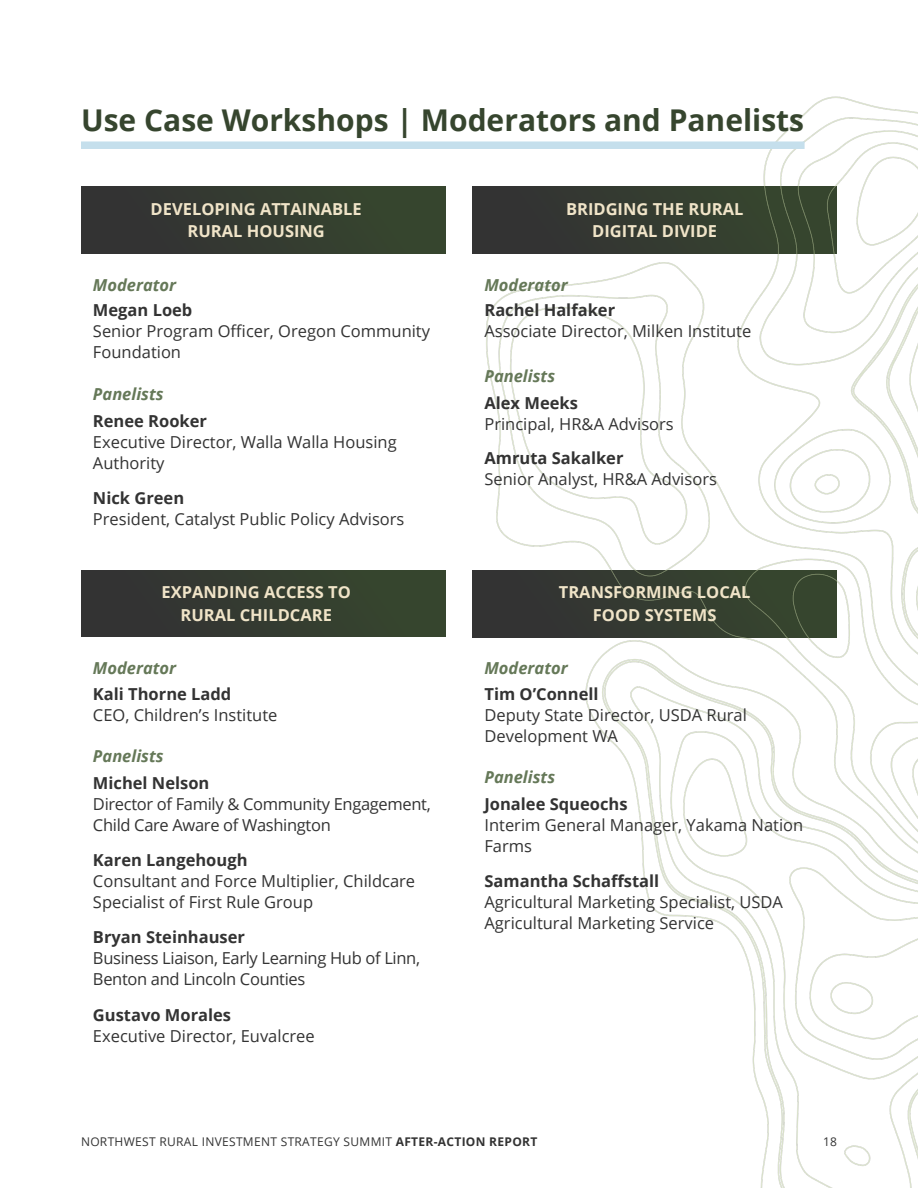
<style>
.page{position:relative;width:918px;height:1188px;background:#fff}
.page>*{position:absolute;margin:0;border:0;box-sizing:border-box;transform-origin:0 0}
.t1{font:700 30px "Open Sans";color:#36452e}
.t2{font:16.5px/21px "Open Sans";color:#333}
.t3{font:700 16.5px "Open Sans";color:#333}
.t4{font:16.5px/21px "Open Sans";letter-spacing:-.02em;color:#333}
.t5{font:700 16.5px/22.5px "Open Sans";color:#f0e4c8;text-align:center}
.t6{font:italic 700 16.5px "Open Sans";color:#657858}
.t7{font:12px "Open Sans";letter-spacing:.025em;color:#333}
.s1{font-weight:700}
</style>
<div class="page">
<img style="left:475px;top:96px;width:443px;height:1092px">
<div style="left:81px;top:570px;width:365px;height:67px;background:#343c31"></div>
<div style="left:81px;top:187px;width:365px;height:67px;background:#343c31"></div>
<div style="left:81px;top:141px;width:724px;height:8px;background:#c5dfec"></div>
<h2 class="t1" style="left:81px;top:99px;width:725px">Use Case Workshops | Moderators and Panelists</h2>
<p class="t5" style="left:151px;top:197px;width:213px">DEVELOPING ATTAINABLE<br>RURAL HOUSING</p>
<h4 class="t6" style="left:93px;top:273px;width:85px">Moderator</h4>
<p class="t3" style="left:93px;top:299px;width:101px">Megan Loeb</p>
<p class="t2" style="left:93px;top:321px;width:339px">Senior Program Officer, Oregon Community</p>
<p class="t2" style="left:93px;top:342px;width:90px">Foundation</p>
<h4 class="t6" style="left:93px;top:382px;width:72px">Panelists</h4>
<p class="t3" style="left:93px;top:409px;width:116px">Renee Rooker</p>
<p class="t2" style="left:93px;top:431px;width:305px">Executive Director, Walla Walla Housing</p>
<p class="t2" style="left:93px;top:452px;width:73px">Authority</p>
<p class="t3" style="left:93px;top:486px;width:93px">Nick Green</p>
<p class="t2" style="left:93px;top:508px;width:313px">President, Catalyst Public Policy Advisors</p>
<p class="t5" style="left:161px;top:580px;width:191px">EXPANDING ACCESS TO<br>RURAL CHILDCARE</p>
<h4 class="t6" style="left:93px;top:656px;width:85px">Moderator</h4>
<p class="t3" style="left:93px;top:682px;width:140px">Kali Thorne Ladd</p>
<p class="t2" style="left:93px;top:704px;width:186px">CEO, Children’s Institute</p>
<h4 class="t6" style="left:93px;top:744px;width:72px">Panelists</h4>
<p class="t3" style="left:93px;top:771px;width:118px">Michel Nelson</p>
<p class="t4" style="left:93px;top:793px;width:339px">Director of Family &amp; Community Engagement,</p>
<p class="t4" style="left:93px;top:814px;width:239px">Child Care Aware of Washington</p>
<p class="t3" style="left:93px;top:849px;width:156px">Karen Langehough</p>
<p class="t2" style="left:93px;top:870px;width:324px">Consultant and Force Multiplier, Childcare<br>Specialist of First Rule Group</p>
<p class="t3" style="left:93px;top:926px;width:154px">Bryan Steinhauser</p>
<p class="t4" style="left:93px;top:947px;width:329px">Business Liaison, Early Learning Hub of Linn,<br>Benton and Lincoln Counties</p>
<p class="t3" style="left:93px;top:1003px;width:140px">Gustavo Morales</p>
<p class="t2" style="left:93px;top:1025px;width:223px">Executive Director, Euvalcree</p>
<p class="t5" style="left:566px;top:197px;width:179px">BRIDGING THE RURAL<br>DIGITAL DIVIDE</p>
<h4 class="t6" style="left:484px;top:273px;width:85px">Moderator</h4>
<p class="t3" style="left:484px;top:299px;width:132px">Rachel Halfaker</p>
<p class="t2" style="left:484px;top:321px;width:268px">Associate Director, Milken Institute</p>
<h4 class="t6" style="left:484px;top:364px;width:72px">Panelists</h4>
<p class="t3" style="left:484px;top:391px;width:95px">Alex Meeks</p>
<p class="t2" style="left:484px;top:413px;width:191px">Principal, HR&amp;A Advisors</p>
<p class="t3" style="left:484px;top:446px;width:141px">Amruta Sakalker</p>
<p class="t2" style="left:484px;top:468px;width:234px">Senior Analyst, HR&amp;A Advisors</p>
<p class="t5" style="left:559px;top:581px;width:193px">TRANSFORMING LOCAL<br>FOOD SYSTEMS</p>
<h4 class="t6" style="left:484px;top:657px;width:85px">Moderator</h4>
<p class="t3" style="left:484px;top:682px;width:116px">Tim O’Connell</p>
<p class="t2" style="left:484px;top:704px;width:264px">Deputy State Director, USDA Rural<br>Development WA</p>
<h4 class="t6" style="left:484px;top:765px;width:72px">Panelists</h4>
<p class="t3" style="left:484px;top:793px;width:145px">Jonalee Squeochs</p>
<p class="t2" style="left:484px;top:814px;width:320px">Interim General Manager, Yakama Nation</p>
<p class="t2" style="left:484px;top:835px;width:49px">Farms</p>
<h4 class="t3" style="left:484px;top:870px;width:176px">Samantha Schaffstall</h4>
<p class="t2" style="left:484px;top:892px;width:300px">Agricultural Marketing Specialist, USDA<br>Agricultural Marketing Service</p>
<p class="t7" style="left:81px;top:1133px;width:458px">NORTHWEST RURAL INVESTMENT STRATEGY SUMMIT <span class="s1">AFTER-ACTION REPORT</span></p>
<p class="t7" style="left:823px;top:1133px;width:15px">18</p>
</div>
